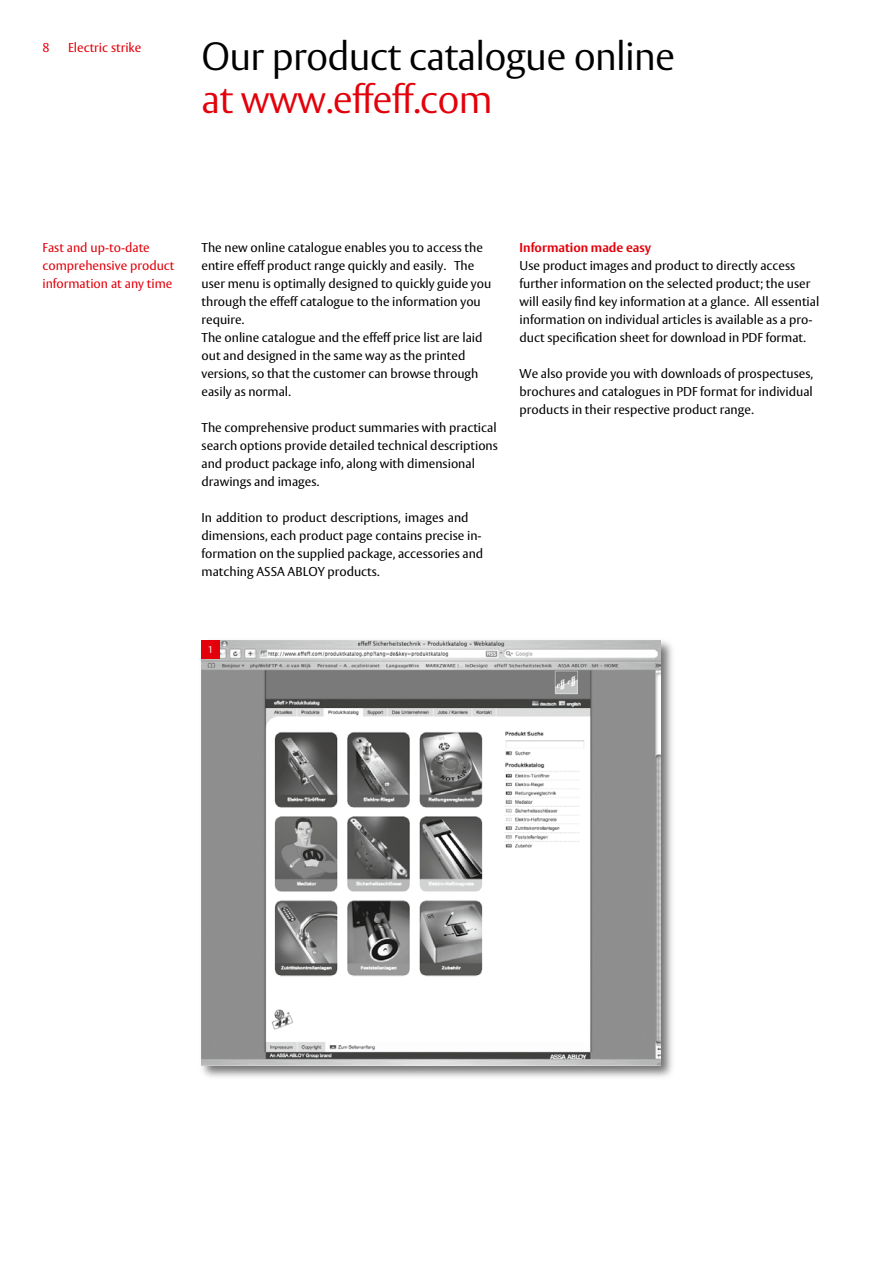
<style>
.page{position:relative;width:893px;height:1263px;background:#fff}
.page>*{position:absolute;margin:0;border:0;box-sizing:border-box;transform-origin:0 0}
.t1{font:300 39px "ASSA Vesta";letter-spacing:-.02em;color:#000}
.t2{font:300 39px "ASSA Vesta";letter-spacing:-.02em;color:#e3000a}
.t3{font:12.75px/18px "ASSA Vesta";color:#000}
.t4{font:12.75px/18px "ASSA Vesta";color:#e3000a}
.t5{font:700 12.75px "ASSA Vesta";color:#e3000a}
.t6{font:300 9.75px "ASSA Vesta";color:#fff}
</style>
<div class="page">
<div style="left:199px;top:637px;width:478px;height:445px;background:#000;opacity:.55"></div>
<img style="left:202px;top:640px;width:459px;height:425px">
<div style="left:202px;top:640px;width:18px;height:18px;background:#e3000a"></div>
<p class="t4" style="left:68px;top:39px;width:75px">Electric strike</p>
<h1 class="t1" style="left:202px;top:33px;width:475px">Our product catalogue online</h1>
<h1 class="t2" style="left:202px;top:75px;width:293px">at www.effeff.com</h1>
<p class="t4" style="left:43px;top:239px;width:133px">Fast and up-to-date comprehensive product information at any time</p>
<p class="t5" style="left:520px;top:239px;width:133px">Information made easy</p>
<p class="t3" style="left:202px;top:239px;width:291px">The new online catalogue enables you to access the entire effeff product range quickly and easily. The user menu is optimally designed to quickly guide you through the effeff catalogue to the information you require.<br>The online catalogue and the effeff price list are laid out and designed in the same way as the printed versions, so that the customer can browse through easily as normal.</p>
<p class="t3" style="left:202px;top:419px;width:298px">The comprehensive product summaries with practical search options provide detailed technical descriptions and product package info, along with dimensional drawings and images.</p>
<p class="t3" style="left:202px;top:509px;width:283px">In addition to product descriptions, images and dimensions, each product page contains precise in&shy;formation on the supplied package, accessories and matching ASSA ABLOY products.</p>
<p class="t3" style="left:520px;top:257px;width:301px">Use product images and product to directly access further information on the selected product; the user will easily find key information at a glance. All essential information on individual articles is available as a pro&shy;duct specification sheet for download in PDF format.</p>
<p class="t3" style="left:520px;top:365px;width:295px;text-align:justify">We also provide you with downloads of prospectuses, brochures and catalogues in PDF format for individual products in their respective product range.</p>
<p class="t6" style="left:208px;top:643px;width:7px">1</p>
</div>
